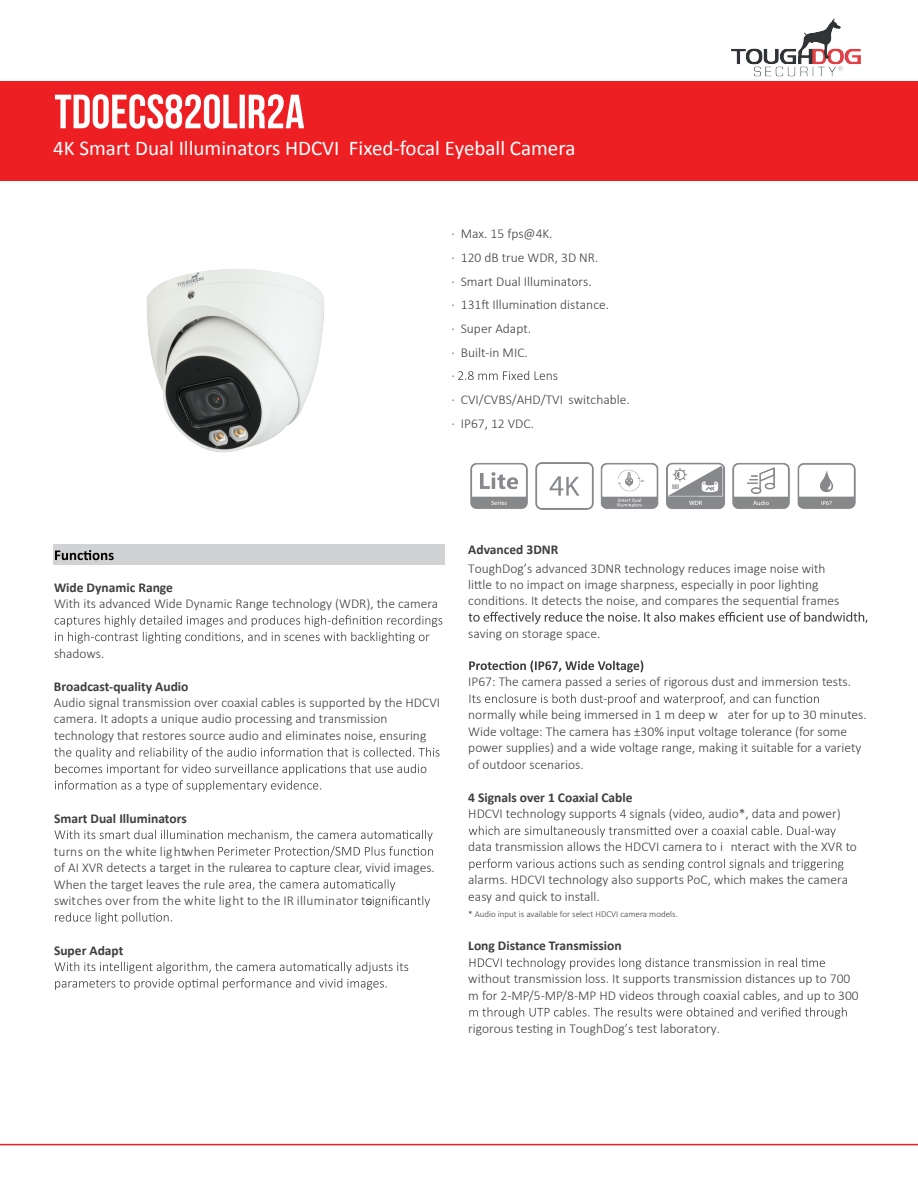
<style>
.page{position:relative;width:918px;height:1188px;background:#fff}
.page>*{position:absolute;margin:0;border:0;box-sizing:border-box;transform-origin:0 0}
.t1{font:21px "Calibri";color:#fff}
.t2{font:300 13.5px/16.5px "Calibri";color:#3e3e3f}
.t3{font:700 13.5px "Calibri";color:#3e3e3f}
.t4{font:300 9px "Calibri";color:#3e3e3f}
</style>
<div class="page">
<img style="left:146px;top:269px;width:178px;height:183px">
<div style="left:53px;top:544px;width:392px;height:21px;background:#d1d2d4"></div>
<svg style="left:55px;top:550px;width:59px;height:10px"></svg>
<svg style="left:55px;top:615px;width:387px;height:28px"></svg>
<svg style="left:54px;top:747px;width:386px;height:45px"></svg>
<svg style="left:54px;top:830px;width:379px;height:27px"></svg>
<svg style="left:229px;top:879px;width:201px;height:28px"></svg>
<svg style="left:55px;top:912px;width:117px;height:12px"></svg>
<svg style="left:54px;top:962px;width:354px;height:28px"></svg>
<svg style="left:458px;top:371px;width:99px;height:9px"></svg>
<svg style="left:469px;top:661px;width:174px;height:11px"></svg>
<svg style="left:470px;top:694px;width:349px;height:11px"></svg>
<svg style="left:469px;top:826px;width:367px;height:11px"></svg>
<svg style="left:469px;top:859px;width:374px;height:11px"></svg>
<svg style="left:470px;top:958px;width:355px;height:11px"></svg>
<svg style="left:469px;top:1007px;width:378px;height:12px"></svg>
<img style="left:666px;top:462px;width:59px;height:47px">
<img style="left:600px;top:463px;width:59px;height:46px">
<img style="left:470px;top:463px;width:58px;height:46px">
<img style="left:536px;top:463px;width:57px;height:46px">
<img style="left:732px;top:463px;width:58px;height:46px">
<img style="left:797px;top:463px;width:59px;height:46px">
<hr style="left:0;top:1144px;width:918px;height:1px;background:#ee1f23">
<svg style="left:469px;top:612px;width:399px;height:13px"></svg>
<img style="left:731px;top:18px;width:130px;height:59px">
<div style="left:0;top:81px;width:918px;height:100px;background:#ee1f23"></div>
<svg style="left:55px;top:94px;width:249px;height:35px"></svg>
<h1 class="t1" style="left:53px;top:135px;width:524px">4K Smart Dual Illuminators HDCVI Fixed-focal Eyeball Camera</h1>
<p class="t2" style="left:452px;top:222px;width:180px;line-height:23.7px">· Max. 15 fps@4K.<br>· 120 dB true WDR, 3D NR.<br>· Smart Dual Illuminators.<br>· 131ft Illumination distance.<br>· Super Adapt.<br>· Built-in MIC.<br>·<br>· CVI/CVBS/AHD/TVI switchable. · IP67, 12 VDC.</p>
<p class="t3" style="left:54px;top:577px;width:121px">Wide Dynamic Range</p>
<p class="t2" style="left:54px;top:595px;width:386px">With its advanced Wide Dynamic Range technology (WDR), the camera</p>
<p class="t2" style="left:54px;top:645px;width:52px">shadows.</p>
<p class="t3" style="left:54px;top:676px;width:136px">Broadcast-quality Audio</p>
<p class="t2" style="left:54px;top:694px;width:388px">Audio signal transmission over coaxial cables is supported by the HDCVI camera. It adopts a unique audio processing and transmission technology that restores source audio and eliminates noise, ensuring</p>
<p class="t3" style="left:54px;top:808px;width:134px">Smart Dual Illuminators</p>
<p class="t2" style="left:54px;top:843px;width:382px">turns on the white lightwhen<br>of AI XVR detects a target in the rulearea to capture clear, vivid images.<br>When the target leaves the rule<br>switches over from the white light to the IR illuminator to</p>
<p class="t3" style="left:54px;top:940px;width:71px">Super Adapt</p>
<p class="t3" style="left:468px;top:540px;width:92px">Advanced 3DNR</p>
<p class="t2" style="left:468px;top:560px;width:373px">ToughDog’s advanced 3DNR technology reduces image noise with little to no impact on image sharpness, especially in poor lighting conditions. It detects the noise, and compares the sequential frames</p>
<p class="t2" style="left:468px;top:625px;width:134px">saving on storage space.</p>
<p class="t2" style="left:468px;top:674px;width:384px">IP67: The camera passed a series of rigorous dust and immersion tests.</p>
<p class="t2" style="left:468px;top:707px;width:400px">normally while being immersed in 1 m deep w ater for up to 30 minutes.<br>Wide voltage: The camera has ±30% input voltage tolerance (for some power supplies) and a wide voltage range, making it suitable for a variety of outdoor scenarios.</p>
<p class="t3" style="left:468px;top:788px;width:166px">4 Signals over 1 Coaxial Cable</p>
<p class="t2" style="left:468px;top:806px;width:374px">HDCVI technology supports 4 signals (video, audio*, data and power)</p>
<p class="t2" style="left:468px;top:839px;width:390px">data transmission allows the HDCVI camera to i nteract with the XVR to</p>
<p class="t2" style="left:468px;top:872px;width:381px">alarms. HDCVI technology also supports PoC, which makes the camera easy and quick to install.</p>
<p class="t4" style="left:468px;top:909px;width:211px">* Audio input is available for select HDCVI camera models.</p>
<p class="t3" style="left:468px;top:936px;width:155px">Long Distance Transmission</p>
<p class="t2" style="left:468px;top:971px;width:392px">without transmission loss. It supports transmission distances up to 700 m for 2-MP/5-MP/8-MP HD videos through coaxial cables, and up to 300</p>
<p class="t2" style="left:468px;top:1020px;width:253px">rigorous testing in ToughDog’s test laboratory.</p>
</div>
